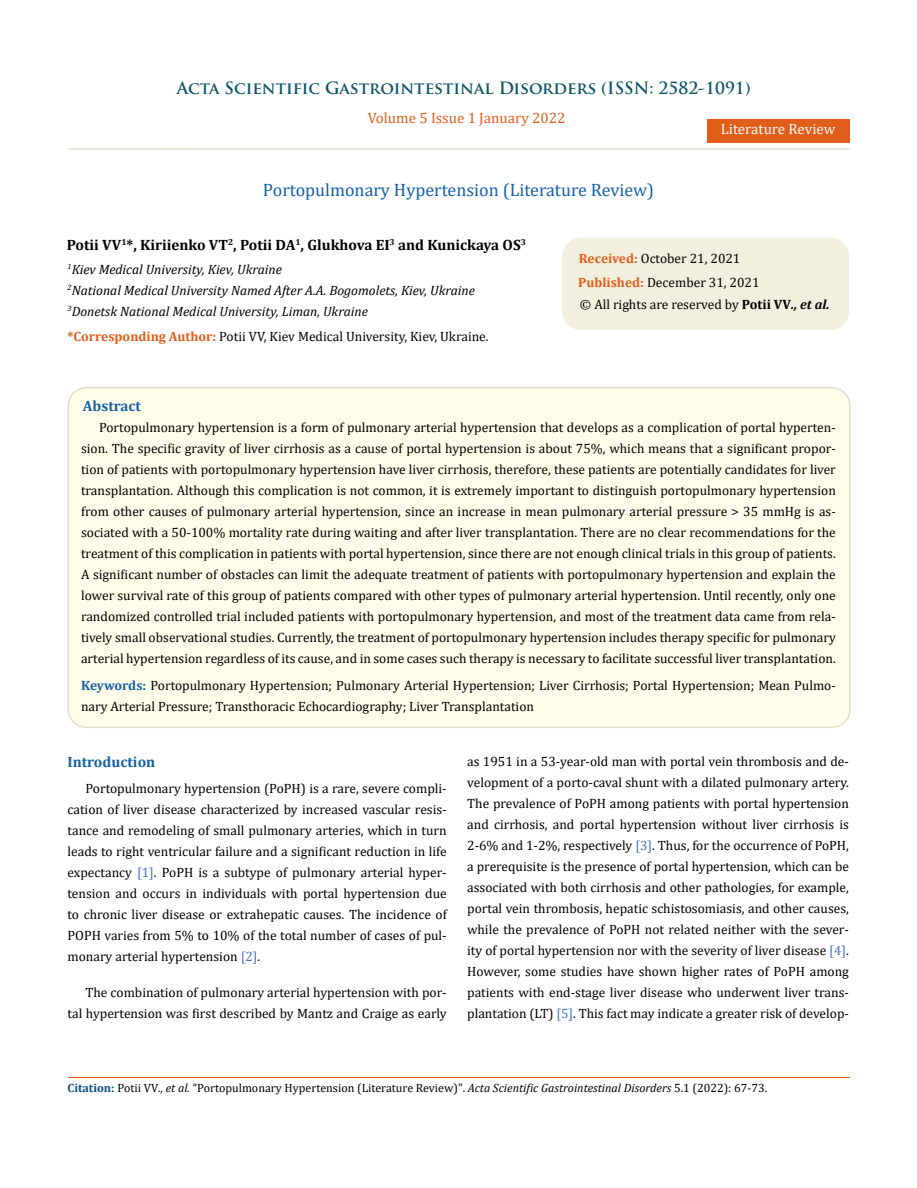
<style>
.page{position:relative;width:917px;height:1188px;background:#fff}
.page>*{position:absolute;margin:0;border:0;box-sizing:border-box;transform-origin:0 0}
.t1{font:18px "Cambria";color:#1560a6}
.t2{font:700 16.5px "Trajan Pro";color:#0e546a}
.t3{font:700 15px "Cambria";color:#000}
.t4{font:15px "Cambria";color:#e05d1a}
.t5{font:700 15px "Cambria";color:#1560a6}
.t6{font:15px "Cambria";color:#fff}
.t7{font:13.5px/21px "Cambria";color:#000;text-align:justify}
.t8{font:italic 13.5px/21px "Cambria";color:#000}
.t9{font:12px "Cambria";color:#000}
.s1{font-weight:700;color:#e05d1a}
.s2{font-weight:700}
.s3{font-weight:700;font-style:italic}
.s4{font-weight:700;color:#1560a6}
.s5{color:#4472c4}
.s6{font-weight:700;color:#035089}
.s7{font-style:italic}
</style>
<div class="page">
<div style="left:707px;top:119px;width:142px;height:23px;background:#e05d1a"></div>
<div style="left:563px;top:238px;width:285px;height:91px;background:#f1f0de;border-radius:18px"></div>
<div style="left:562px;top:238px;width:287px;height:92px;border:2px solid #f1f0de;border-radius:18px"></div>
<div style="left:68px;top:388px;width:781px;height:339px;background:#fffde9;border-radius:18px"></div>
<div style="left:67px;top:387px;width:783px;height:341px;border:2px solid #e0dfcd;border-radius:18px"></div>
<hr style="left:67px;top:148px;width:782px;height:2px;background:#e0dfcd">
<hr style="left:68px;top:1077px;width:781px;height:1px;background:#e05d1a">
<p class="t2" style="left:177px;top:77px;width:575px">Acta Scientific Gastrointestinal Disorders (ISSN: 2582-1091)</p>
<p class="t4" style="left:368px;top:109px;width:199px">Volume 5 Issue 1 January 2022</p>
<p class="t6" style="left:720px;top:120px;width:116px">Literature Review</p>
<h1 class="t1" style="left:263px;top:180px;width:393px">Portopulmonary Hypertension (Literature Review)</h1>
<p class="t3" style="left:67px;top:234px;width:460px">Potii VV<sup>1</sup>*, Kiriienko VT<sup>2</sup>, Potii DA<sup>1</sup>, Glukhova EI<sup>3</sup> and Kunickaya OS<sup>3</sup></p>
<p class="t8" style="left:67px;top:258px;width:409px"><sup>1</sup>Kiev Medical University, Kiev, Ukraine<br><sup>2</sup>National Medical University Named After A.A. Bogomolets, Kiev, Ukraine<br><sup>3</sup>Donetsk National Medical University, Liman, Ukraine</p>
<p class="t7" style="left:67px;top:325px;width:422px"><span class="s1">*Corresponding Author:</span> Potii VV, Kiev Medical University, Kiev, Ukraine.</p>
<p class="t7" style="left:578px;top:246px;width:183px;line-height:24.5px"><span class="s1">Received:</span> October 21, 2021<br><span class="s1">Published:</span> December 31, 2021</p>
<p class="t7" style="left:580px;top:294px;width:251px">© All rights are reserved by <span class="s2">Potii VV</span><span class="s3">., et al.</span></p>
<p class="t5" style="left:83px;top:395px;width:60px">Abstract</p>
<p class="t7" style="left:81px;top:417px;width:756px;text-indent:18px">Portopulmonary hypertension is a form of pulmonary arterial hypertension that develops as a complication of portal hyperten&shy;sion. The specific gravity of liver cirrhosis as a cause of portal hypertension is about 75%, which means that a significant propor&shy;tion of patients with portopulmonary hypertension have liver cirrhosis, therefore, these patients are potentially candidates for liver transplantation. Although this complication is not common, it is extremely important to distinguish portopulmonary hypertension from other causes of pulmonary arterial hypertension, since an increase in mean pulmonary arterial pressure &gt; 35 mmHg is as&shy;sociated with a 50-100% mortality rate during waiting and after liver transplantation. There are no clear recommendations for the treatment of this complication in patients with portal hypertension, since there are not enough clinical trials in this group of patients.<br>A significant number of obstacles can limit the adequate treatment of patients with portopulmonary hypertension and explain the lower survival rate of this group of patients compared with other types of pulmonary arterial hypertension. Until recently, only one randomized controlled trial included patients with portopulmonary hypertension, and most of the treatment data came from rela&shy;tively small observational studies. Currently, the treatment of portopulmonary hypertension includes therapy specific for pulmonary arterial hypertension regardless of its cause, and in some cases such therapy is necessary to facilitate successful liver transplantation.</p>
<p class="t7" style="left:81px;top:675px;width:756px"><span class="s4">Keywords:</span> Portopulmonary Hypertension; Pulmonary Arterial Hypertension; Liver Cirrhosis; Portal Hypertension; Mean Pulmo&shy;nary Arterial Pressure; Transthoracic Echocardiography; Liver Transplantation</p>
<p class="t5" style="left:67px;top:752px;width:89px">Introduction</p>
<p class="t7" style="left:67px;top:778px;width:381px;text-indent:18px">Portopulmonary hypertension (PoPH) is a rare, severe compli&shy;cation of liver disease characterized by increased vascular resis&shy;tance and remodeling of small pulmonary arteries, which in turn leads to right ventricular failure and a significant reduction in life expectancy <span class="s5">[1]</span>. PoPH is a subtype of pulmonary arterial hyper&shy;tension and occurs in individuals with portal hypertension due to chronic liver disease or extrahepatic causes. The incidence of POPH varies from 5% to 10% of the total number of cases of pul&shy;monary arterial hypertension <span class="s5">[2]</span>.</p>
<p class="t7" style="left:67px;top:982px;width:381px;text-align:right">The combination of pulmonary arterial hypertension with por&shy;tal hypertension was first described by Mantz and Craige as early</p>
<p class="t7" style="left:467px;top:751px;width:383px">as 1951 in a 53-year-old man with portal vein thrombosis and de&shy;velopment of a porto-caval shunt with a dilated pulmonary artery.<br>The prevalence of PoPH among patients with portal hypertension and cirrhosis, and portal hypertension without liver cirrhosis is 2-6% and 1-2%, respectively <span class="s5">[3]</span>. Thus, for the occurrence of PoPH, a prerequisite is the presence of portal hypertension, which can be associated with both cirrhosis and other pathologies, for example, portal vein thrombosis, hepatic schistosomiasis, and other causes, while the prevalence of PoPH not related neither with the sever&shy;ity of portal hypertension nor with the severity of liver disease <span class="s5">[4]</span>.<br>However, some studies have shown higher rates of PoPH among patients with end-stage liver disease who underwent liver trans&shy;plantation (LT) <span class="s5">[5]</span>. This fact may indicate a greater risk of develop-</p>
<p class="t9" style="left:68px;top:1081px;width:701px"><span class="s6">Citation:</span> Potii VV<span class="s7">., et al.</span> “Portopulmonary Hypertension (Literature Review)". <span class="s7">Acta Scientific Gastrointestinal Disorders</span> 5.1 (2022): 67-73.</p>
</div>
